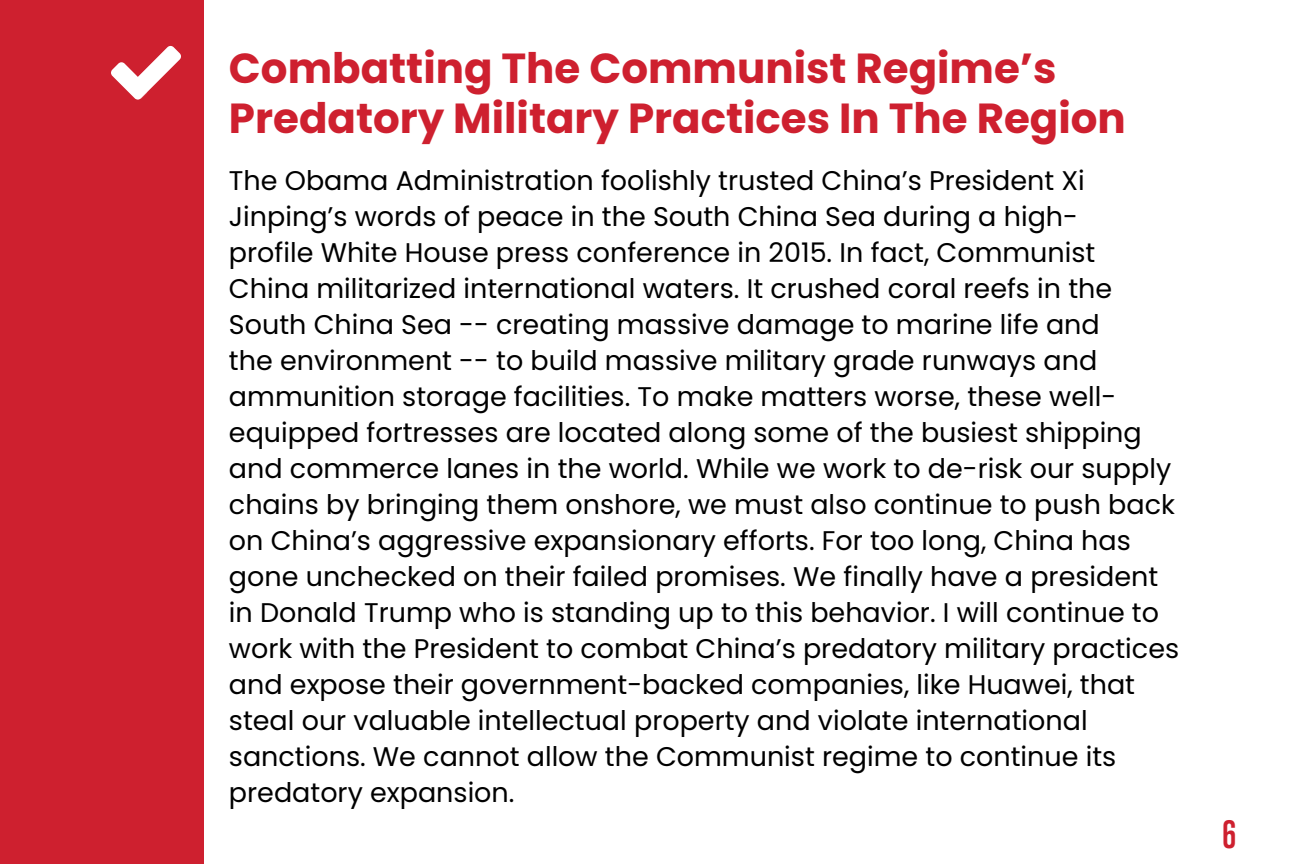
<style>
.page{position:relative;width:1296px;height:864px;background:#fff}
.page>*{position:absolute;margin:0;border:0;box-sizing:border-box;transform-origin:0 0}
.t1{font:700 42px/50.4px "Poppins";color:#ce202f}
.t2{font:700 36px "Trump Gothic Pro";color:#ce202f}
.t3{font:27px/36px "Poppins";color:#000}
</style>
<div class="page">
<div style="left:0;top:0;width:203px;height:864px;background:#ce202f"></div>
<svg style="left:111px;top:46px;width:70px;height:54px"></svg>
<h1 class="t1" style="left:229px;top:43px;width:898px">Combatting The Communist Regime’s<br>Predatory Military Practices In The Region</h1>
<p class="t3" style="left:229px;top:163px;width:952px">The Obama Administration foolishly trusted China’s President Xi Jinping’s words of peace in the South China Sea during a high-<br>profile White House press conference in 2015. In fact, Communist China militarized international waters. It crushed coral reefs in the South China Sea -- creating massive damage to marine life and<br>the environment -- to build massive military grade runways and ammunition storage facilities. To make matters worse, these well&shy;equipped fortresses are located along some of the busiest shipping and commerce lanes in the world. While we work to de-risk our supply chains by bringing them onshore, we must also continue to push back on China’s aggressive expansionary efforts. For too long, China has gone unchecked on their failed promises. We finally have a president in Donald Trump who is standing up to this behavior. I will continue to work with the President to combat China’s predatory military practices and expose their government-backed companies, like Huawei, that steal our valuable intellectual property and violate international sanctions. We cannot allow the Communist regime to continue its predatory expansion.</p>
<h2 class="t2" style="left:1223px;top:812px;width:15px">6</h2>
</div>
